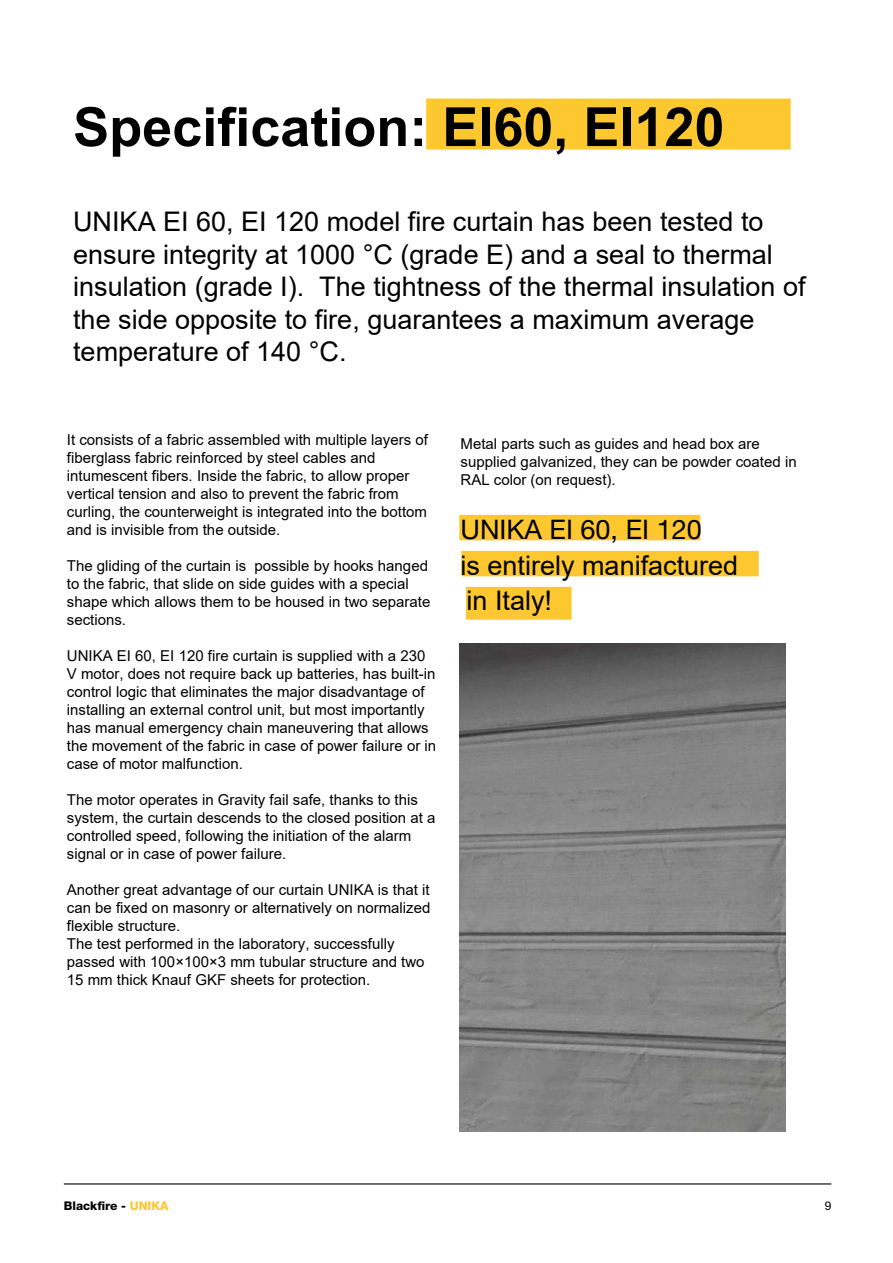
<style>
.page{position:relative;width:893px;height:1263px;background:#fff}
.page>*{position:absolute;margin:0;border:0;box-sizing:border-box;transform-origin:0 0}
.t1{font:700 54px "Arial";color:#000}
.t2{font:27px/32.4px "Arial";color:#000}
.t3{font:27px "Helvetica Neue LT Std";color:#000}
.t4{font:15px/18px "Arial";color:#000}
.t5{font:800 12px "Helvetica Neue LT Std";color:#000}
.t6{font:12px "Helvetica Neue LT Std";color:#000}
.s1{color:#fdc82f}
</style>
<div class="page">
<img style="left:459px;top:643px;width:326px;height:488px">
<hr style="left:64px;top:1183px;width:767px;height:1px;background:#000">
<div style="left:426px;top:99px;width:365px;height:51px;background:#fdc82f"></div>
<div style="left:459px;top:515px;width:241px;height:25px;background:#fdc82f"></div>
<div style="left:461px;top:550px;width:298px;height:27px;background:#fdc82f"></div>
<div style="left:466px;top:594px;width:106px;height:18px;background:#fdc82f"></div>
<h1 class="t1" style="left:73px;top:89px;width:653px">Specification: EI60, EI120</h1>
<p class="t2" style="left:73px;top:206px;width:734px">UNIKA EI 60, EI 120 model fire curtain has been tested to ensure integrity at 1000 °C (grade E) and a seal to thermal insulation (grade I). The tightness of the thermal insulation of the side opposite to fire, guarantees a maximum average temperature of 140 °C.</p>
<p class="t4" style="left:67px;top:431px;width:362px">It consists of a fabric assembled with multiple layers of fiberglass fabric reinforced by steel cables and intumescent fibers. Inside the fabric, to allow proper vertical tension and also to prevent the fabric from curling, the counterweight is integrated into the bottom and is invisible from the outside.</p>
<p class="t4" style="left:67px;top:557px;width:365px">The gliding of the curtain is possible by hooks hanged to the fabric, that slide on side guides with a special shape which allows them to be housed in two separate sections.</p>
<p class="t4" style="left:67px;top:647px;width:371px">UNIKA EI 60, EI 120 fire curtain is supplied with a 230<br>V motor, does not require back up batteries, has built-in control logic that eliminates the major disadvantage of installing an external control unit, but most importantly has manual emergency chain maneuvering that allows the movement of the fabric in case of power failure or in case of motor malfunction.</p>
<p class="t4" style="left:67px;top:791px;width:370px">The motor operates in Gravity fail safe, thanks to this system, the curtain descends to the closed position at a controlled speed, following the initiation of the alarm signal or in case of power failure.</p>
<p class="t4" style="left:67px;top:881px;width:365px">Another great advantage of our curtain UNIKA is that it can be fixed on masonry or alternatively on normalized flexible structure.<br>The test performed in the laboratory, successfully passed with 100×100×3 mm tubular structure and two 15 mm thick Knauf GKF sheets for protection.</p>
<p class="t4" style="left:461px;top:434px;width:338px">Metal parts such as guides and head box are supplied galvanized, they can be powder coated in<br>RAL color (on request).</p>
<h2 class="t3" style="left:461px;top:513px;width:243px">UNIKA EI 60, EI 120</h2>
<h2 class="t2" style="left:461px;top:549px;width:279px">is entirely manifactured</h2>
<h2 class="t2" style="left:466px;top:585px;width:87px">in Italy!</h2>
<p class="t5" style="left:64px;top:1199px;width:106px">Blackfire - <span class="s1">UNIKA</span></p>
<p class="t6" style="left:825px;top:1199px;width:8px">9</p>
</div>
